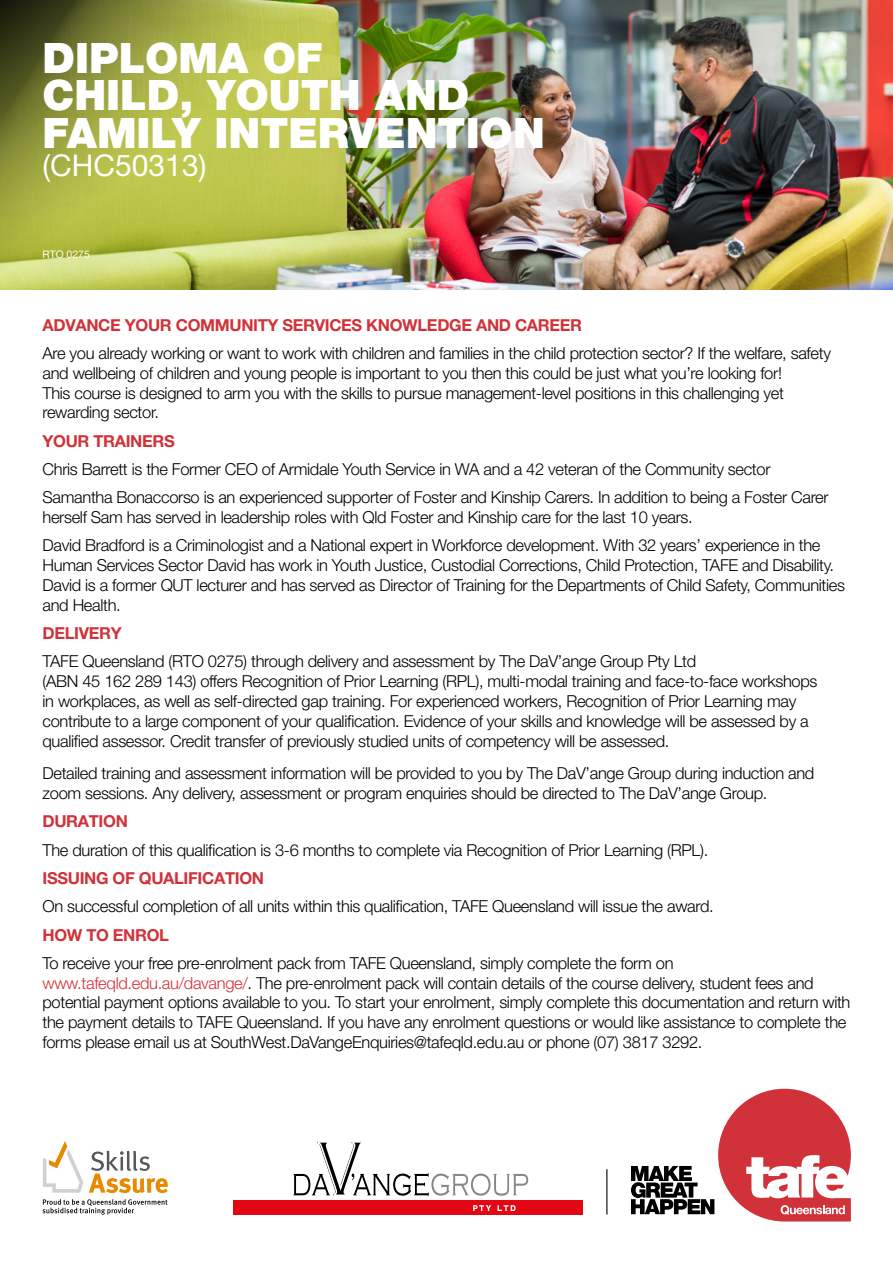
<style>
.page{position:relative;width:893px;height:1263px;background:#fff}
.page>*{position:absolute;margin:0;border:0;box-sizing:border-box;transform-origin:0 0}
.t1{font:900 42px/37.5px "Helvetica Neue LT Pro";color:#fff}
.t2{font:30px "Helvetica Neue LT Pro";color:#fff}
.t3{font:300 16.5px/19.8px "Helvetica Neue LT Pro";letter-spacing:-.02em;color:#000}
.t4{font:700 16.5px "Helvetica Neue LT Pro";letter-spacing:-.02em;color:#d13239}
.t5{font:10.5px "Helvetica Neue LT Pro";color:#fff}
.s1{color:#d13239}
</style>
<div class="page">
<svg style="left:293px;top:1141px;width:235px;height:56px"></svg>
<div style="left:233px;top:1200px;width:350px;height:15px;background:#e30613"></div>
<svg style="left:473px;top:1205px;width:18px;height:6px"></svg>
<svg style="left:497px;top:1205px;width:18px;height:6px"></svg>
<hr style="left:606px;top:1169px;width:1px;height:45px;background:#000">
<svg style="left:631px;top:1088px;width:220px;height:134px"></svg>
<svg style="left:89px;top:1151px;width:79px;height:42px"></svg>
<svg style="left:43px;top:1141px;width:40px;height:52px"></svg>
<svg style="left:43px;top:1199px;width:125px;height:16px"></svg>
<img style="left:0;top:0;width:893px;height:289px">
<h1 class="t1" style="left:43px;top:39px;width:504px">DIPLOMA OF<br>CHILD, YOUTH AND<br>FAMILY INTERVENTION</h1>
<h2 class="t2" style="left:43px;top:147px;width:165px">(CHC50313)</h2>
<p class="t5" style="left:43px;top:248px;width:49px">RTO 0275</p>
<p class="t4" style="left:43px;top:315px;width:541px">ADVANCE YOUR COMMUNITY SERVICES KNOWLEDGE AND CAREER</p>
<p class="t3" style="left:43px;top:343px;width:790px">Are you already working or want to work with children and families in the child protection sector? If the welfare, safety and wellbeing of children and young people is important to you then this could be just what you’re looking for!<br>This course is designed to arm you with the skills to pursue management-level positions in this challenging yet rewarding sector.</p>
<p class="t4" style="left:43px;top:431px;width:134px">YOUR TRAINERS</p>
<p class="t3" style="left:43px;top:455px;width:788px;line-height:28.3px">Chris Barrett is the Former CEO of Armidale Youth Service in WA and a 42 veteran of the Community sector<br>Samantha Bonaccorso is an experienced supporter of Foster and Kinship Carers. In addition to being a Foster Carer</p>
<p class="t3" style="left:43px;top:503px;width:779px;line-height:28.3px">herself Sam has served in leadership roles with Qld Foster and Kinship care for the last 10 years.<br>David Bradford is a Criminologist and a National expert in Workforce development. With 32 years’ experience in the</p>
<p class="t3" style="left:43px;top:555px;width:804px">Human Services Sector David has work in Youth Justice, Custodial Corrections, Child Protection, TAFE and Disability.<br>David is a former QUT lecturer and has served as Director of Training for the Departments of Child Safety, Communities and Health.</p>
<p class="t4" style="left:43px;top:623px;width:81px">DELIVERY</p>
<p class="t3" style="left:43px;top:651px;width:776px">TAFE Queensland (RTO 0275) through delivery and assessment by The DaV’ange Group Pty Ltd<br>(ABN 45 162 289 143) offers Recognition of Prior Learning (RPL), multi-modal training and face-to-face workshops in workplaces, as well as self-directed gap training. For experienced workers, Recognition of Prior Learning may contribute to a large component of your qualification. Evidence of your skills and knowledge will be assessed by a qualified assessor. Credit transfer of previously studied units of competency will be assessed.</p>
<p class="t3" style="left:43px;top:763px;width:773px">Detailed training and assessment information will be provided to you by The DaV’ange Group during induction and zoom sessions. Any delivery, assessment or program enquiries should be directed to The DaV’ange Group.</p>
<p class="t4" style="left:43px;top:811px;width:87px">DURATION</p>
<p class="t3" style="left:43px;top:839px;width:667px">The duration of this qualification is 3-6 months to complete via Recognition of Prior Learning (RPL).</p>
<p class="t4" style="left:43px;top:868px;width:223px">ISSUING OF QUALIFICATION</p>
<p class="t3" style="left:43px;top:896px;width:673px">On successful completion of all units within this qualification, TAFE Queensland will issue the award.</p>
<p class="t4" style="left:43px;top:924px;width:128px">HOW TO ENROL</p>
<p class="t3" style="left:43px;top:953px;width:809px">To receive your free pre-enrolment pack from TAFE Queensland, simply complete the form on <span class="s1">www.tafeqld.edu.au/davange/</span>. The pre-enrolment pack will contain details of the course delivery, student fees and potential payment options available to you. To start your enrolment, simply complete this documentation and return with the payment details to TAFE Queensland. If you have any enrolment questions or would like assistance to complete the forms please email us at SouthWest.DaVangeEnquiries@tafeqld.edu.au or phone (07) 3817 3292.</p>
</div>
